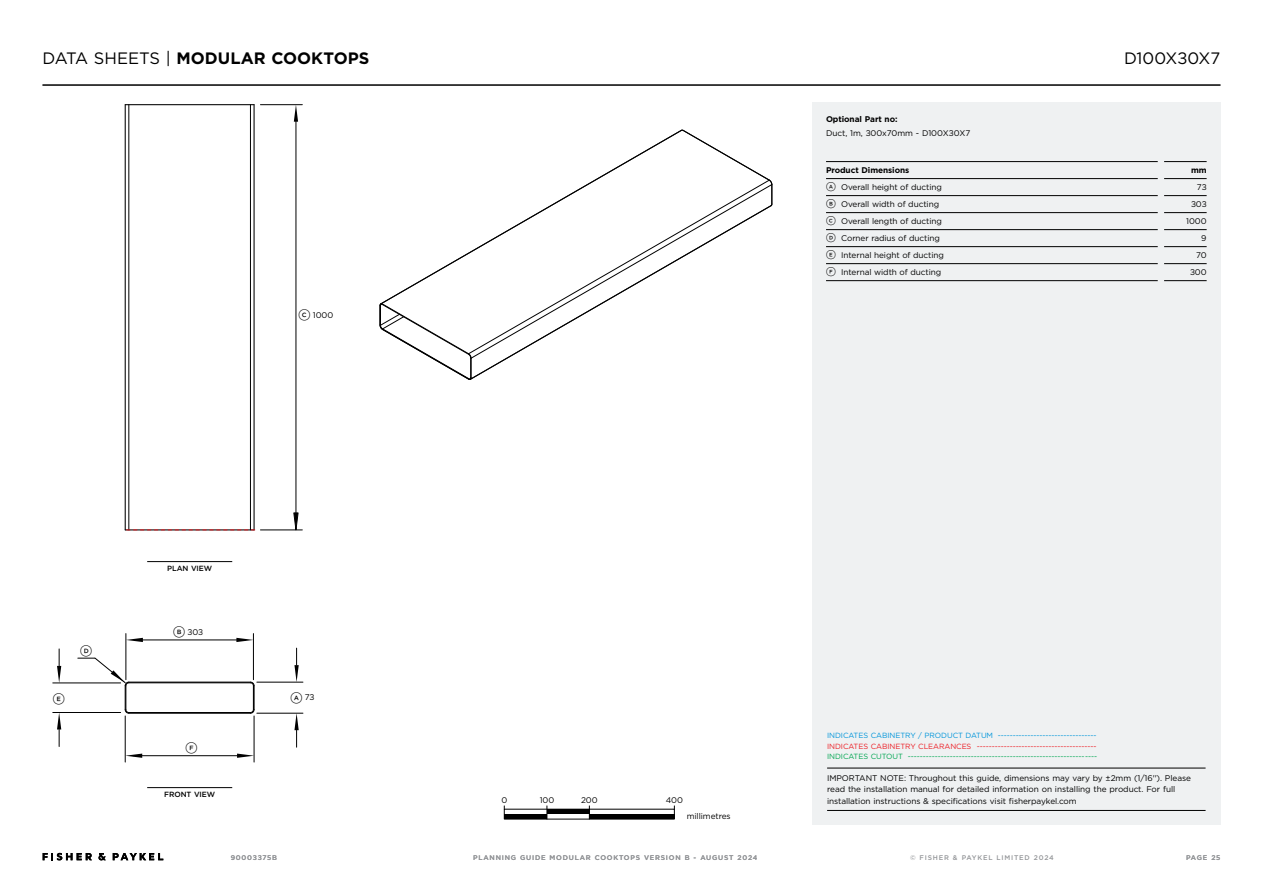
<style>
.page{position:relative;width:1263px;height:893px;background:#fff}
.page>*{position:absolute;margin:0;border:0;box-sizing:border-box;transform-origin:0 0}
.t1{font:700 16.5px "Gotham";color:#000}
.t2{font:16.5px "Gotham";letter-spacing:-.01em;color:#000}
.t3{font:500 12px "Gotham FP Nos";color:#000}
.t4{font:8.25px/11.2px "Gotham";letter-spacing:-.01em;color:#000}
.t5{font:700 8.25px "Gotham";letter-spacing:-.01em;color:#000}
.t6{font:7.5px "Gotham";letter-spacing:-.01em;color:#00a651}
.t7{font:7.5px "Gotham";letter-spacing:-.01em;color:#ed1d24}
.t8{font:7.5px "Gotham";letter-spacing:-.01em;color:#0095da}
.t9{font:500 7.5px "Gotham";letter-spacing:-.01em;color:#000}
.t10{font:500 6.75px "Gotham";letter-spacing:.115em;color:#939598}
.s1{font-weight:400}
.s2{font-family:"Gotham FP Nos";font-weight:500;font-size:12px}
.s3{font-family:"Gotham FP Nos";font-weight:500;font-size:9.75px}
</style>
<div class="page">
<hr style="left:43px;top:85px;width:1177px;height:1px;background:#000">
<svg style="left:43px;top:853px;width:49px;height:7px"></svg>
<svg style="left:98px;top:853px;width:8px;height:7px"></svg>
<svg style="left:113px;top:853px;width:50px;height:7px"></svg>
<div style="left:812px;top:102px;width:408px;height:723px;background:#eff1f2"></div>
<hr style="left:827px;top:768px;width:378px;height:1px;background:#000">
<hr style="left:827px;top:810px;width:378px;height:1px;background:#000">
<svg style="left:52px;top:104px;width:623px;height:716px"></svg>
<svg style="left:293px;top:512px;width:6px;height:18px"></svg>
<svg style="left:294px;top:105px;width:4px;height:17px"></svg>
<hr style="left:260px;top:530px;width:42px;height:1px;background:#010101">
<hr style="left:296px;top:114px;width:1px;height:407px;background:#010101">
<hr style="left:260px;top:104px;width:42px;height:1px;background:#010101">
<hr style="left:257px;top:713px;width:46px;height:1px;background:#010101">
<hr style="left:257px;top:682px;width:46px;height:1px;background:#010101">
<svg style="left:126px;top:754px;width:16px;height:4px"></svg>
<svg style="left:237px;top:754px;width:17px;height:4px"></svg>
<hr style="left:125px;top:716px;width:1px;height:46px;background:#010101">
<hr style="left:133px;top:755px;width:110px;height:1px;background:#010101">
<hr style="left:254px;top:716px;width:1px;height:46px;background:#010101">
<svg style="left:294px;top:648px;width:5px;height:34px"></svg>
<svg style="left:294px;top:713px;width:5px;height:34px"></svg>
<svg style="left:236px;top:638px;width:17px;height:4px"></svg>
<svg style="left:127px;top:638px;width:16px;height:4px"></svg>
<hr style="left:253px;top:634px;width:1px;height:46px;background:#010101">
<hr style="left:137px;top:640px;width:109px;height:1px;background:#010101">
<hr style="left:126px;top:634px;width:1px;height:46px;background:#010101">
<svg style="left:379px;top:129px;width:394px;height:252px"></svg>
<hr style="left:125px;top:529px;width:129px;height:1px;background:#000">
<hr style="left:125px;top:105px;width:1px;height:425px;background:#000">
<hr style="left:129px;top:105px;width:1px;height:425px;background:#000">
<hr style="left:250px;top:105px;width:1px;height:425px;background:#000">
<hr style="left:254px;top:105px;width:1px;height:425px;background:#000">
<hr style="left:125px;top:104px;width:129px;height:1px;background:#000">
<svg style="left:124px;top:530px;width:131px;height:1px"></svg>
<hr style="left:129px;top:713px;width:121px;height:1px;background:#000">
<hr style="left:129px;top:712px;width:121px;height:1px;background:#000">
<hr style="left:129px;top:682px;width:121px;height:1px;background:#000">
<svg style="left:249px;top:681px;width:6px;height:33px"></svg>
<svg style="left:78px;top:657px;width:52px;height:57px"></svg>
<hr style="left:53px;top:683px;width:68px;height:1px;background:#010101">
<hr style="left:53px;top:712px;width:68px;height:1px;background:#010101">
<svg style="left:57px;top:713px;width:4px;height:33px"></svg>
<svg style="left:57px;top:649px;width:4px;height:34px"></svg>
<hr style="left:147px;top:787px;width:85px;height:1px;background:#000">
<hr style="left:147px;top:561px;width:85px;height:1px;background:#000">
<hr style="left:826px;top:178px;width:332px;height:1px;background:#000">
<hr style="left:1164px;top:178px;width:42px;height:1px;background:#000">
<hr style="left:826px;top:195px;width:332px;height:1px;background:#000">
<hr style="left:1164px;top:195px;width:42px;height:1px;background:#000">
<hr style="left:826px;top:212px;width:332px;height:1px;background:#000">
<hr style="left:1164px;top:212px;width:42px;height:1px;background:#000">
<hr style="left:826px;top:229px;width:332px;height:1px;background:#000">
<hr style="left:826px;top:246px;width:332px;height:1px;background:#000">
<hr style="left:826px;top:263px;width:332px;height:1px;background:#000">
<hr style="left:826px;top:280px;width:332px;height:1px;background:#000">
<hr style="left:1164px;top:229px;width:42px;height:1px;background:#000">
<hr style="left:1164px;top:246px;width:42px;height:1px;background:#000">
<hr style="left:1164px;top:263px;width:42px;height:1px;background:#000">
<hr style="left:1164px;top:280px;width:42px;height:1px;background:#000">
<hr style="left:826px;top:161px;width:332px;height:1px;background:#000">
<hr style="left:1164px;top:161px;width:42px;height:1px;background:#000">
<h1 class="t1" style="left:43px;top:47px;width:328px"><span class="s1">DATA SHEETS |</span> MODULAR COOKTOPS</h1>
<h2 class="t3" style="left:298px;top:310px;width:14px">C</h2>
<p class="t4" style="left:313px;top:309px;width:22px">1000</p>
<h2 class="t3" style="left:53px;top:694px;width:14px">E</h2>
<h2 class="t3" style="left:80px;top:645px;width:14px">D</h2>
<p class="t9" style="left:167px;top:563px;width:47px">PLAN VIEW</p>
<p class="t4" style="left:173px;top:626px;width:32px"><span class="s2">B</span> 303</p>
<h2 class="t3" style="left:185px;top:743px;width:14px">F</h2>
<p class="t9" style="left:164px;top:789px;width:52px">FRONT VIEW</p>
<h2 class="t3" style="left:290px;top:692px;width:14px">A</h2>
<p class="t4" style="left:305px;top:692px;width:11px">73</p>
<h1 class="t2" style="left:1124px;top:47px;width:98px">D100X30X7</h1>
<p class="t5" style="left:826px;top:114px;width:73px">Optional Part no:</p>
<p class="t4" style="left:826px;top:127px;width:146px">Duct, 1m, 300x70mm - D100X30X7</p>
<p class="t5" style="left:826px;top:165px;width:85px">Product Dimensions</p>
<p class="t5" style="left:1191px;top:165px;width:17px">mm</p>
<p class="t4" style="left:826px;top:181px;width:117px"><span class="s3">A</span> Overall height of ducting</p>
<p class="t4" style="left:1197px;top:182px;width:11px">73</p>
<p class="t4" style="left:826px;top:198px;width:114px"><span class="s3">B</span> Overall width of ducting</p>
<p class="t4" style="left:1191px;top:199px;width:17px">303</p>
<p class="t4" style="left:826px;top:215px;width:117px"><span class="s3">C</span> Overall length of ducting</p>
<p class="t4" style="left:1186px;top:216px;width:22px">1000</p>
<p class="t4" style="left:826px;top:232px;width:115px"><span class="s3">D</span> Corner radius of ducting</p>
<p class="t4" style="left:1201px;top:233px;width:7px">9</p>
<p class="t4" style="left:826px;top:249px;width:119px"><span class="s3">E</span> Internal height of ducting</p>
<p class="t4" style="left:1196px;top:250px;width:12px">70</p>
<p class="t4" style="left:826px;top:266px;width:117px"><span class="s3">F</span> Internal width of ducting</p>
<p class="t4" style="left:1190px;top:267px;width:18px">300</p>
<p class="t8" style="left:827px;top:731px;width:271px">INDICATES CABINETRY / PRODUCT DATUM ---------------------------------</p>
<p class="t7" style="left:827px;top:741px;width:271px">INDICATES CABINETRY CLEARANCES ----------------------------------------</p>
<p class="t6" style="left:827px;top:752px;width:271px">INDICATES CUTOUT ---------------------------------------------------------------</p>
<p class="t4" style="left:827px;top:772px;width:365px">IMPORTANT NOTE: Throughout this guide, dimensions may vary by ±2mm (1/16''). Please read the installation manual for detailed information on installing the product. For full</p>
<p class="t4" style="left:501px;top:794px;width:7px">0</p>
<p class="t4" style="left:540px;top:794px;width:16px">100</p>
<p class="t4" style="left:581px;top:794px;width:18px">200</p>
<p class="t4" style="left:666px;top:794px;width:19px">400</p>
<p class="t4" style="left:827px;top:795px;width:251px">installation instructions &amp; specifications visit fisherpaykel.com</p>
<p class="t4" style="left:687px;top:810px;width:46px">millimetres</p>
<p class="t10" style="left:231px;top:854px;width:48px">90003375B</p>
<p class="t10" style="left:473px;top:854px;width:96px">PLANNING GUIDE MODULAR</p>
<p class="t10" style="left:595px;top:854px;width:42px">COOKTOPS</p>
<p class="t10" style="left:644px;top:854px;width:115px">VERSION B - AUGUST 2024</p>
<p class="t10" style="left:910px;top:854px;width:145px">© FISHER &amp; PAYKEL LIMITED 2024</p>
<p class="t10" style="left:1186px;top:854px;width:36px">PAGE 25</p>
</div>
